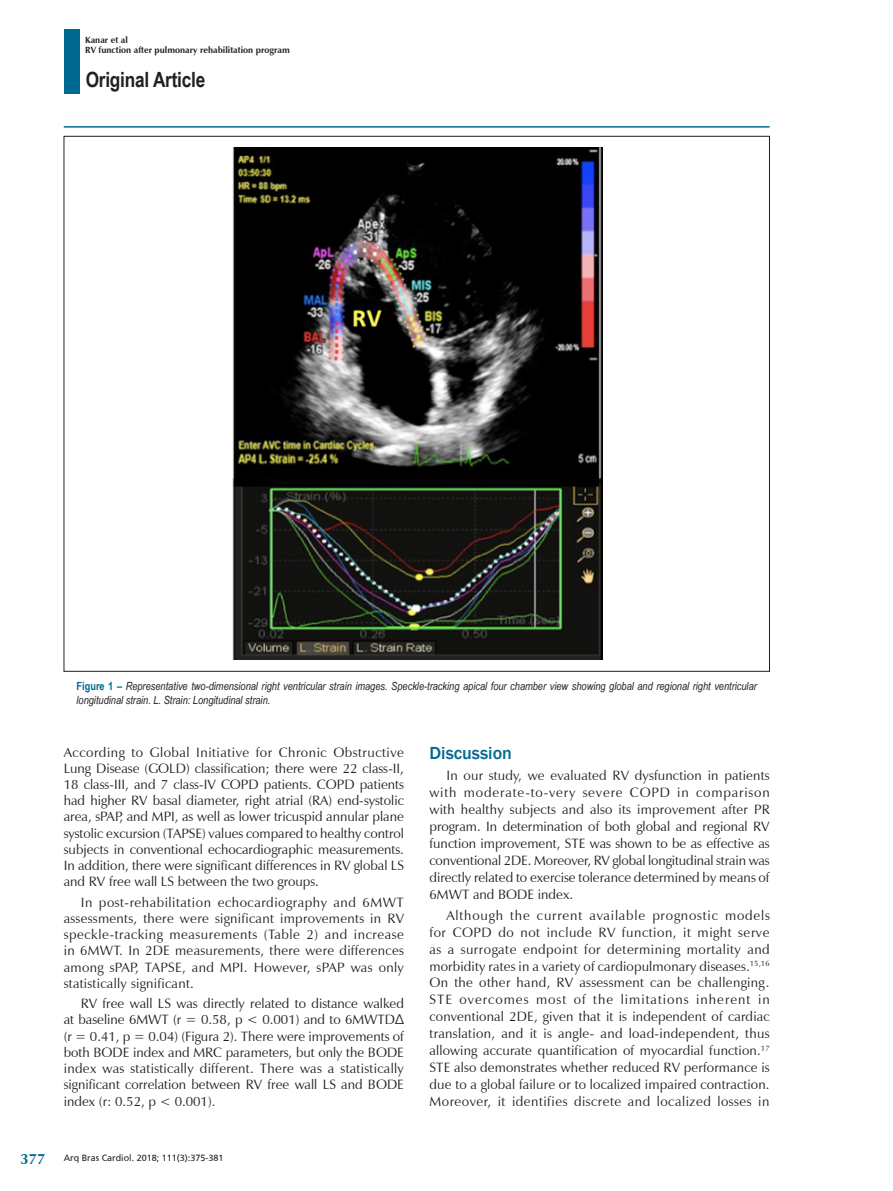
<style>
.page{position:relative;width:893px;height:1191px;background:#fff}
.page>*{position:absolute;margin:0;border:0;box-sizing:border-box;transform-origin:0 0}
.t1{font:700 21px "Arial Narrow";letter-spacing:-.01em;color:#231f20}
._02_-_TITULO_-_MATER{font:500 18px "Franklin Gothic";color:#006991}
.t2{font:700 15px "Zapf Humanist 601 BT";color:#006991}
._01-TEXTO_BASICO{font:13.5px/16.2px "Zapf Humanist 601 BT";color:#231f20;text-align:justify}
._05_LEGENDA_TABELA{font:italic 11.25px/13.5px "Arial Narrow";color:#231f20}
.t3{font:700 9px "Zapf Humanist 601 BT";color:#231f20}
.t4{font:9px "Frutiger";color:#231f20}
.s1{font-weight:700;font-style:normal;color:#006991}
</style>
<div class="page">
<hr style="left:64px;top:126px;width:706px;height:2px;background:#006991">
<div style="left:64px;top:29px;width:16px;height:65px;background:#006991"></div>
<img style="left:231px;top:148px;width:371px;height:511px">
<p class="t3" style="left:85px;top:34px;width:44px">Kanar et al</p>
<p class="t3" style="left:85px;top:45px;width:206px">RV function after pulmonary rehabilitation program</p>
<h1 class="t1" style="left:86px;top:64px;width:121px">Original Article</h1>
<p class="t2" style="left:20px;top:1149px;width:26px">377</p>
<p class="_05_LEGENDA_TABELA" style="left:77px;top:679px;width:682px"><span class="s1">Figure 1 –</span> Representative two-dimensional right ventricular strain images. Speckle-tracking apical four chamber view showing global and regional right ventricular longitudinal strain. L. Strain: Longitudinal strain.</p>
<p class="_01-TEXTO_BASICO" style="left:64px;top:744px;width:342px">According to Global Initiative for Chronic Obstructive Lung Disease (GOLD) classification; there were 22 class-II, 18 class-III, and 7 class-IV COPD patients. COPD patients had higher RV basal diameter, right atrial (RA) end-systolic area, sPAP, and MPI, as well as lower tricuspid annular plane systolic excursion (TAPSE) values compared to healthy control subjects in conventional echocardiographic measurements.<br>In addition, there were significant differences in RV global LS and RV free wall LS between the two groups.</p>
<p class="_01-TEXTO_BASICO" style="left:64px;top:894px;width:342px;text-indent:17px">In post-rehabilitation echocardiography and 6MWT assessments, there were significant improvements in RV speckle-tracking measurements (Table 2) and increase in 6MWT. In 2DE measurements, there were differences among sPAP, TAPSE, and MPI. However, sPAP was only statistically significant.</p>
<p class="_01-TEXTO_BASICO" style="left:64px;top:995px;width:342px;text-indent:17px">RV free wall LS was directly related to distance walked at baseline 6MWT (r = 0.58, p &lt; 0.001) and to 6MWTD∆ (r = 0.41, p = 0.04) (Figura 2). There were improvements of both BODE index and MRC parameters, but only the BODE index was statistically different. There was a statistically significant correlation between RV free wall LS and BODE index (r: 0.52, p &lt; 0.001).</p>
<p class="t4" style="left:64px;top:1153px;width:161px">Arq Bras Cardiol. 2018; 111(3):375-381</p>
<p class="_02_-_TITULO_-_MATER" style="left:429px;top:742px;width:84px">Discussion</p>
<p class="_01-TEXTO_BASICO" style="left:429px;top:767px;width:342px;line-height:17px;text-indent:17px">In our study, we evaluated RV dysfunction in patients with moderate-to-very severe COPD in comparison with healthy subjects and also its improvement after PR program. In determination of both global and regional RV function improvement, STE was shown to be as effective as conventional 2DE. Moreover, RV global longitudinal strain was directly related to exercise tolerance determined by means of 6MWT and BODE index.</p>
<p class="_01-TEXTO_BASICO" style="left:429px;top:906px;width:342px;line-height:17px;text-indent:17px">Although the current available prognostic models for COPD do not include RV function, it might serve as a surrogate endpoint for determining mortality and morbidity rates in a variety of cardiopulmonary diseases.<sup>15,16<br></sup>On the other hand, RV assessment can be challenging.<br>STE overcomes most of the limitations inherent in conventional 2DE, given that it is independent of cardiac translation, and it is angle- and load-independent, thus allowing accurate quantification of myocardial function.<sup>17<br></sup>STE also demonstrates whether reduced RV performance is due to a global failure or to localized impaired contraction.<br>Moreover, it identifies discrete and localized losses in</p>
</div>
